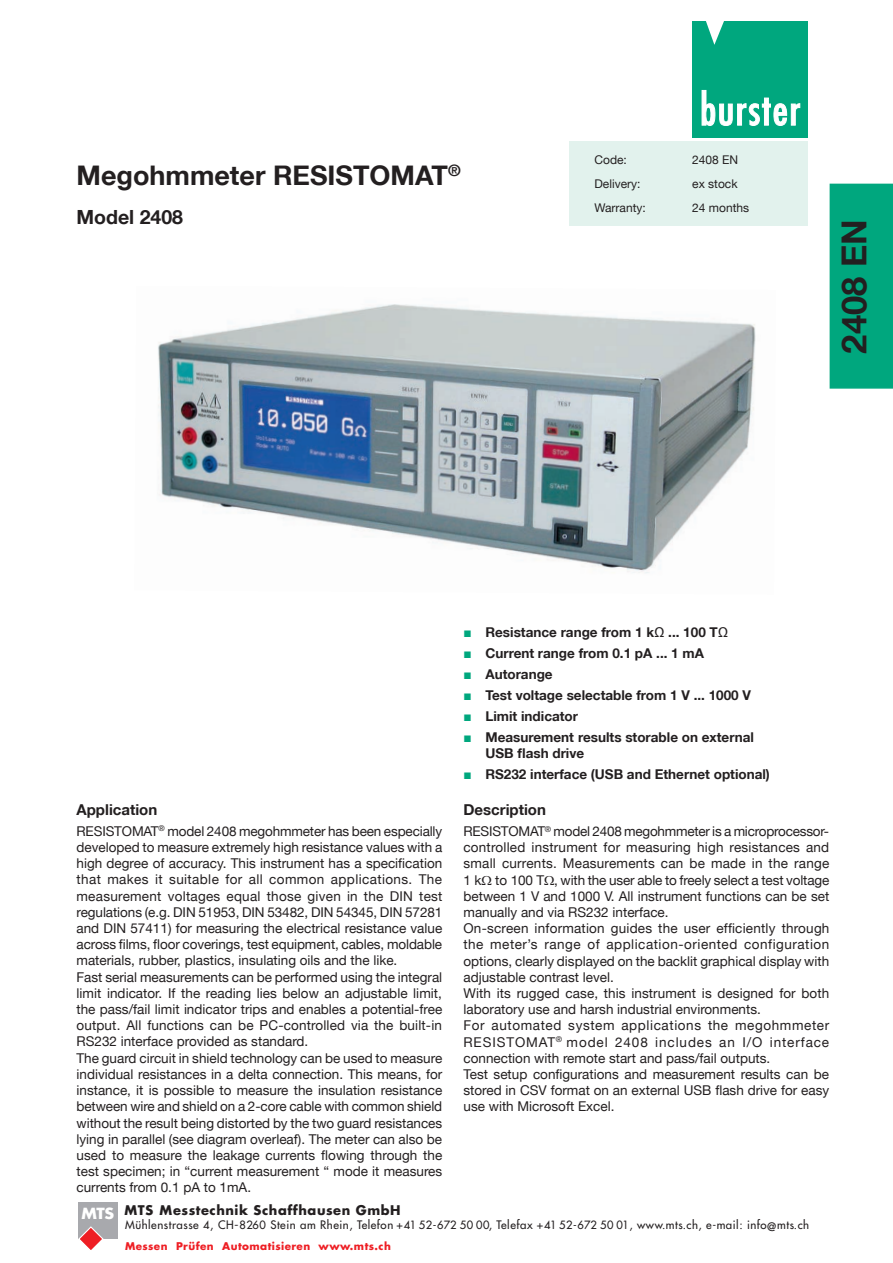
<style>
.page{position:relative;width:893px;height:1263px;background:#fff}
.page>*{position:absolute;margin:0;border:0;box-sizing:border-box;transform-origin:0 0}
.t1{font:700 34.5px "Helvetica Neue LT";color:#231f20}
.t2{font:700 27px "Helvetica Neue LT";color:#231f20}
.t3{font:700 19.5px "Helvetica Neue LT";color:#231f20}
.t4{font:700 15px "Helvetica Neue LT";color:#231f20}
.Body_Text{font:13.5px/16.2px "Helvetica Neue LT";color:#231f20;text-align:justify}
.t5{font:700 13.5px "Helvetica Neue LT";color:#231f20}
.t6{font:700 13.05px "Futura";letter-spacing:.04em;color:#231f20}
.t7{font:12px "Helvetica Neue LT";color:#231f20}
.t8{font:11.4px "Futura";letter-spacing:.045em;color:#231f20}
.t9{font:700 10.35px "Futura";letter-spacing:.04em;color:#ee1e24}
.s1{font-family:"Monotype Sorts";font-weight:400;font-size:9px;color:#00a77e}
.s2{font-family:"Arial";font-weight:400}
.s3{font-size:15px;color:#fff}
.s4{font-size:11.1px}
.s5{font-size:11.55px}
</style>
<div class="page">
<img style="left:158px;top:304px;width:598px;height:269px">
<div style="left:692px;top:21px;width:116px;height:117px;background:#00a77e"></div>
<svg style="left:706px;top:21px;width:18px;height:24px"></svg>
<svg style="left:701px;top:90px;width:99px;height:36px"></svg>
<div style="left:569px;top:141px;width:239px;height:85px;background:#e2f2ed"></div>
<div style="left:830px;top:184px;width:63px;height:205px;background:#00a77e"></div>
<div style="left:78px;top:1202px;width:40px;height:37px;background:#a8a9ad"></div>
<svg style="left:78px;top:1226px;width:26px;height:24px"></svg>
<p class="t2" style="left:77px;top:159px;width:386px">Megohmmeter RESISTOMAT<sup>®</sup></p>
<p class="t3" style="left:77px;top:205px;width:108px">Model 2408</p>
<p class="t7" style="left:594px;top:152px;width:34px">Code:</p>
<p class="t7" style="left:692px;top:152px;width:48px">2408 EN</p>
<p class="t7" style="left:594px;top:176px;width:47px">Delivery:</p>
<p class="t7" style="left:692px;top:176px;width:47px">ex stock</p>
<p class="t7" style="left:594px;top:200px;width:53px">Warranty:</p>
<p class="t7" style="left:692px;top:200px;width:58px">24 months</p>
<p class="t1" style="left:833px;top:353px;width:136px;rotate:-90deg">2408 EN</p>
<p class="t4" style="left:77px;top:800px;width:82px">Application</p>
<p class="Body_Text" style="left:77px;top:823px;width:367px">RESISTOMAT<sup>®</sup> model 2408 megohmmeter has been especially developed to measure extremely high resistance values with a high degree of accuracy. This instrument has a specification that makes it suitable for all common applications. The measurement voltages equal those given in the DIN test regulations (e.g. DIN 51953, DIN 53482, DIN 54345, DIN 57281 and DIN 57411) for measuring the electrical resistance value across films, floor coverings, test equipment, cables, moldable materials, rubber, plastics, insulating oils and the like.</p>
<p class="Body_Text" style="left:77px;top:968px;width:367px">Fast serial measurements can be performed using the integral limit indicator. If the reading lies below an adjustable limit, the pass/fail limit indicator trips and enables a potential-free output. All functions can be PC-controlled via the built-in RS232 interface provided as standard.</p>
<p class="Body_Text" style="left:77px;top:1049px;width:367px">The guard circuit in shield technology can be used to measure individual resistances in a delta connection. This means, for instance, it is possible to measure the insulation resistance between wire and shield on a 2-core cable with common shield without the result being distorted by the two guard resistances lying in parallel (see diagram overleaf). The meter can also be used to measure the leakage currents flowing through the test specimen; in “current measurement “ mode it measures currents from 0.1 pA to 1mA.</p>
<p class="t5" style="left:464px;top:623px;width:265px"><span class="s1">N</span> Resistance range from 1 k<span class="s2">Ω</span> ... 100 T<span class="s2">Ω</span></p>
<p class="t5" style="left:464px;top:644px;width:241px"><span class="s1">N</span> Current range from 0.1 pA ... 1 mA</p>
<p class="t5" style="left:464px;top:665px;width:90px"><span class="s1">N</span> Autorange</p>
<p class="t5" style="left:464px;top:686px;width:288px"><span class="s1">N</span> Test voltage selectable from 1 V ... 1000 V</p>
<p class="t5" style="left:464px;top:707px;width:115px"><span class="s1">N</span> Limit indicator</p>
<p class="t5" style="left:464px;top:728px;width:291px"><span class="s1">N</span> Measurement results storable on external</p>
<p class="t5" style="left:485px;top:744px;width:100px">USB flash drive</p>
<p class="t5" style="left:464px;top:765px;width:307px"><span class="s1">N</span> RS232 interface (USB and Ethernet optional)</p>
<p class="t4" style="left:463px;top:800px;width:84px">Description</p>
<p class="Body_Text" style="left:463px;top:823px;width:367px">RESISTOMAT<sup>®</sup> model 2408 megohmmeter is a microprocessor&shy;controlled instrument for measuring high resistances and small currents. Measurements can be made in the range 1 k to 100 T , with the user able to freely select a test voltage between 1 V and 1000 V. All instrument functions can be set manually and via RS232 interface.</p>
<p class="Body_Text" style="left:463px;top:920px;width:367px">On-screen information guides the user efficiently through the meter’s range of application-oriented configuration options, clearly displayed on the backlit graphical display with adjustable contrast level.</p>
<p class="Body_Text" style="left:463px;top:985px;width:367px">With its rugged case, this instrument is designed for both laboratory use and harsh industrial environments.</p>
<p class="Body_Text" style="left:463px;top:1017px;width:367px">For automated system applications the megohmmeter RESISTOMAT<sup>®</sup> model 2408 includes an I/O interface connection with remote start and pass/fail outputs.</p>
<p class="Body_Text" style="left:463px;top:1066px;width:367px">Test setup configurations and measurement results can be stored in CSV format on an external USB flash drive for easy use with Microsoft Excel.</p>
<p class="t6" style="left:81px;top:1204px;width:321px"><span class="s3">MTS</span> MTS Messtechnik Schaffhausen GmbH</p>
<p class="t8" style="left:125px;top:1219px;width:686px">Mühlenstrasse <span class="s4">4</span><span class="s5">,</span> CH<span class="s5">-</span><span class="s4">8260</span> Stein am Rhein, Telefon <span class="s5">+</span><span class="s4">41 52-672 50 00</span><span class="s5">,</span> Telefax <span class="s5">+</span><span class="s4">41 52-672 50 01</span><span class="s5">,</span> www.mts.ch, e-mail: info@mts.ch</p>
<p class="t9" style="left:125px;top:1241px;width:267px">Messen Prüfen Automatisieren www.mts.ch</p>
</div>
